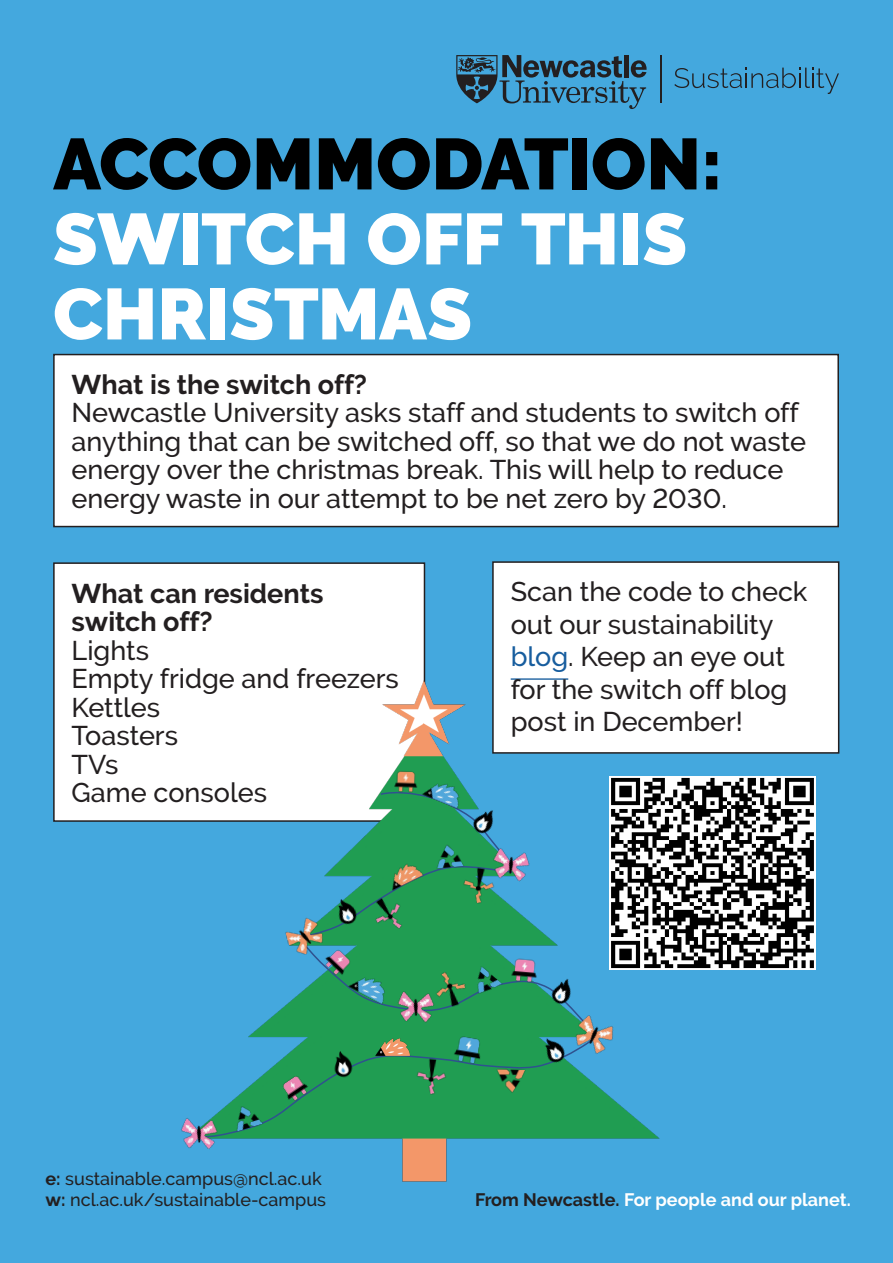
<style>
.page{position:relative;width:893px;height:1263px;background:#44a8de}
.page>*{position:absolute;margin:0;border:0;box-sizing:border-box;transform-origin:0 0}
.t1{font:900 72px/75px "Derailed";color:#fff}
.t2{font:900 72px "Derailed";letter-spacing:-.005em;color:#000}
.t3{font:500 27px/32.4px "Derailed";color:#231f20}
.t4{font:700 27px "Derailed";color:#231f20}
.t5{font:500 18px "Derailed";color:#231f20}
.t6{font:700 18px "Derailed";color:#fff}
.s1{color:#175d9e}
.s2{font-weight:700}
.s3{color:#231f20}
</style>
<div class="page">
<div style="left:54px;top:355px;width:784px;height:171px;background:#fff"></div>
<div style="left:53px;top:354px;width:786px;height:173px;border:2px solid #231f20"></div>
<svg style="left:456px;top:55px;width:191px;height:54px"></svg>
<hr style="left:660px;top:55px;width:1px;height:48px;background:#231f20">
<svg style="left:674px;top:68px;width:165px;height:26px"></svg>
<div style="left:493px;top:562px;width:346px;height:191px;background:#fff"></div>
<hr style="left:511px;top:678px;width:57px;height:2px;background:#175d9e">
<div style="left:492px;top:561px;width:347px;height:193px;border:2px solid #231f20"></div>
<div style="left:54px;top:563px;width:370px;height:258px;background:#fff"></div>
<div style="left:53px;top:562px;width:372px;height:260px;border:2px solid #231f20"></div>
<img style="left:659px;top:776px;width:156px;height:193px">
<img style="left:193px;top:751px;width:466px;height:431px">
<svg style="left:307px;top:675px;width:204px;height:102px"></svg>
<svg style="left:259px;top:777px;width:398px;height:391px"></svg>
<svg style="left:193px;top:856px;width:408px;height:283px"></svg>
<img style="left:476px;top:831px;width:69px;height:68px">
<img style="left:419px;top:957px;width:64px;height:63px">
<img style="left:530px;top:1025px;width:49px;height:49px">
<img style="left:455px;top:954px;width:57px;height:56px">
<img style="left:373px;top:850px;width:58px;height:49px">
<img style="left:503px;top:950px;width:40px;height:41px">
<img style="left:428px;top:837px;width:44px;height:40px">
<img style="left:448px;top:856px;width:59px;height:57px">
<img style="left:308px;top:934px;width:58px;height:58px">
<img style="left:222px;top:1093px;width:48px;height:48px">
<img style="left:382px;top:974px;width:68px;height:66px">
<img style="left:538px;top:967px;width:50px;height:50px">
<img style="left:559px;top:998px;width:70px;height:70px">
<img style="left:487px;top:1060px;width:45px;height:39px">
<img style="left:275px;top:908px;width:60px;height:57px">
<img style="left:325px;top:888px;width:27px;height:46px">
<img style="left:459px;top:796px;width:52px;height:52px">
<img style="left:414px;top:768px;width:57px;height:48px">
<img style="left:352px;top:879px;width:70px;height:69px">
<img style="left:403px;top:1048px;width:54px;height:54px">
<img style="left:385px;top:762px;width:42px;height:40px">
<img style="left:442px;top:1023px;width:54px;height:52px">
<img style="left:181px;top:1101px;width:52px;height:63px">
<img style="left:340px;top:960px;width:58px;height:52px">
<img style="left:370px;top:1023px;width:45px;height:48px">
<img style="left:324px;top:1044px;width:39px;height:40px">
<img style="left:267px;top:1060px;width:58px;height:56px">
<p class="t2" style="left:53px;top:124px;width:671px">ACCOMMODATION:</p>
<p class="t1" style="left:53px;top:202px;width:635px">SWITCH OFF THIS<br>CHRISTMAS</p>
<p class="t4" style="left:72px;top:369px;width:297px">What is the switch off?</p>
<p class="t3" style="left:72px;top:397px;width:729px">Newcastle University asks staff and students to switch off</p>
<p class="t3" style="left:72px;top:427px;width:736px;line-height:28.5px">anything that can be switched off, so that we do not waste energy over the christmas break. This will help to reduce energy waste in our attempt to be net zero by 2030.</p>
<p class="t4" style="left:72px;top:578px;width:253px">What can residents</p>
<p class="t4" style="left:72px;top:606px;width:142px">switch off?</p>
<p class="t3" style="left:72px;top:634px;width:79px">Lights</p>
<p class="t3" style="left:72px;top:662px;width:329px">Empty fridge and freezers</p>
<p class="t3" style="left:72px;top:691px;width:90px">Kettles</p>
<p class="t3" style="left:72px;top:719px;width:108px">Toasters</p>
<p class="t3" style="left:72px;top:748px;width:48px">TVs</p>
<p class="t3" style="left:72px;top:776px;width:197px">Game consoles</p>
<p class="t3" style="left:511px;top:576px;width:298px">Scan the code to check out our sustainability <span class="s1">blog</span>. Keep an eye out for the switch off blog post in December!</p>
<p class="t5" style="left:45px;top:1169px;width:278px"><span class="s2">e:</span> sustainable.campus@ncl.ac.uk</p>
<p class="t5" style="left:45px;top:1190px;width:282px"><span class="s2">w:</span> ncl.ac.uk/sustainable-campus</p>
<p class="t6" style="left:475px;top:1189px;width:377px"><span class="s3">From Newcastle.</span> For people and our planet.</p>
</div>
